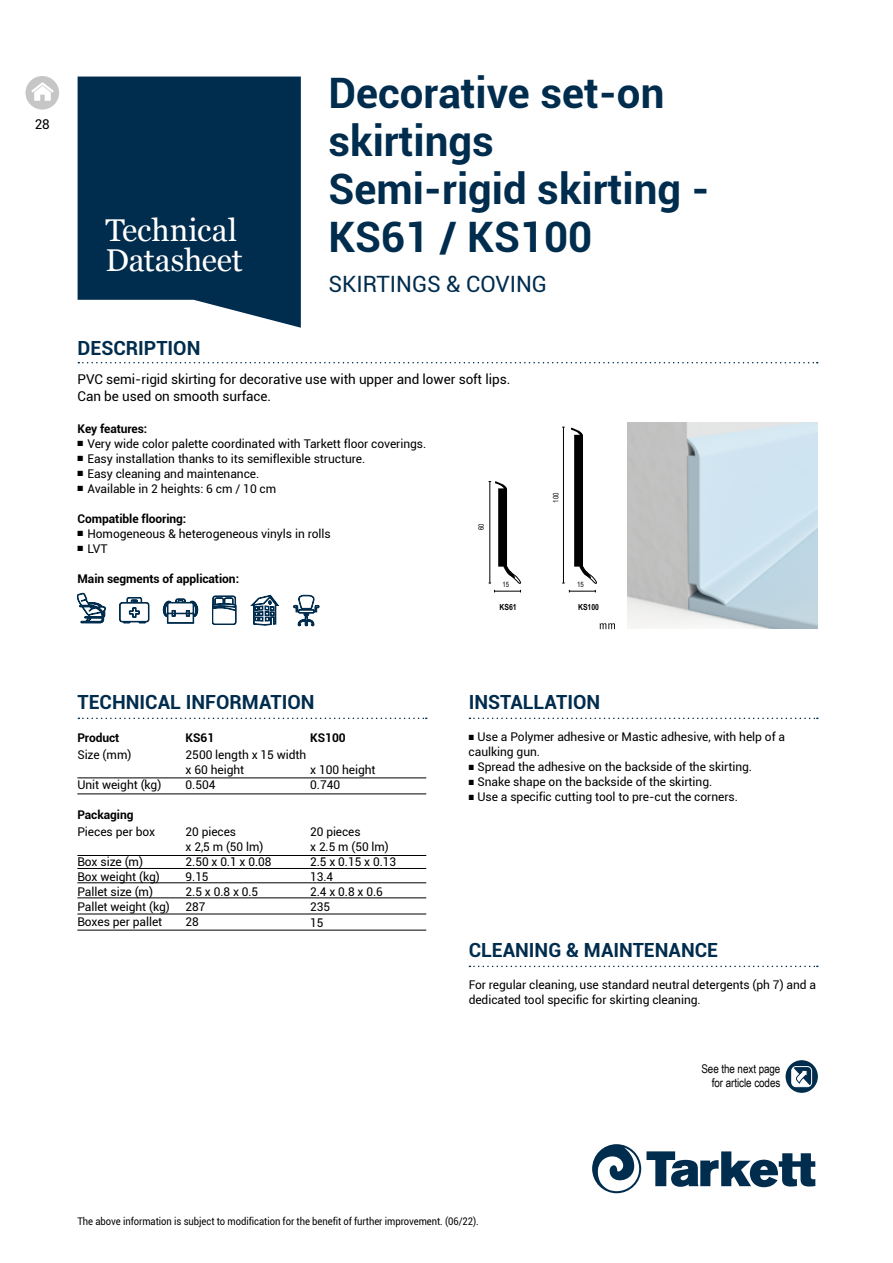
<style>
.page{position:relative;width:893px;height:1263px;background:#fff}
.page>*{position:absolute;margin:0;border:0;box-sizing:border-box;transform-origin:0 0}
.t1{font:700 42px/48px "Roboto";color:#002c4d}
.t2{font:31.5px/30px "Georgia";letter-spacing:-.005em;color:#fff}
.t3{font:22.5px "Roboto";color:#002c4d}
.t4{font:700 19.5px "Roboto";color:#002c4d}
.t5{font:13.5px/16.5px "Roboto";letter-spacing:-.005em;color:#000}
.t6{font:12px/15px "Roboto";letter-spacing:-.005em;color:#000}
.t7{font:700 12px "Roboto";letter-spacing:-.005em;color:#000}
.t8{font:12px/14.4px "Arial Narrow";letter-spacing:-.005em;color:#000;text-align:right}
.t9{font:10.5px "Roboto";letter-spacing:-.005em;color:#000;scale:.9 1}
.t10{font:700 8.4px "Arial Narrow";color:#000}
.t11{font:7.5px "Zapf Dingbats ITC";color:#000}
.t12{font:7.5px "Zapf Dingbats ITC";color:#000;scale:.9 1}
.t13{font:7.35px "Arial Narrow";letter-spacing:-.005em;color:#000}
</style>
<div class="page">
<svg style="left:119px;top:597px;width:30px;height:26px"></svg>
<svg style="left:163px;top:599px;width:35px;height:24px"></svg>
<svg style="left:77px;top:592px;width:28px;height:31px"></svg>
<svg style="left:293px;top:595px;width:26px;height:31px"></svg>
<svg style="left:212px;top:596px;width:24px;height:29px"></svg>
<svg style="left:251px;top:595px;width:28px;height:30px"></svg>
<svg style="left:592px;top:1144px;width:223px;height:49px"></svg>
<hr style="left:77px;top:882px;width:349px;height:1px;background:#000">
<hr style="left:77px;top:855px;width:349px;height:1px;background:#000">
<hr style="left:77px;top:897px;width:349px;height:1px;background:#000">
<hr style="left:77px;top:914px;width:349px;height:1px;background:#000">
<hr style="left:77px;top:930px;width:349px;height:1px;background:#000">
<hr style="left:77px;top:868px;width:349px;height:1px;background:#000">
<hr style="left:77px;top:778px;width:349px;height:1px;background:#000">
<hr style="left:77px;top:794px;width:349px;height:1px;background:#000">
<img style="left:628px;top:423px;width:189px;height:205px">
<svg style="left:78px;top:362px;width:740px;height:1px"></svg>
<svg style="left:78px;top:77px;width:223px;height:251px;background:#153e5c"></svg>
<svg style="left:786px;top:1060px;width:32px;height:33px"></svg>
<div style="left:791px;top:1066px;width:21px;height:21px;border:1px solid #fff;border-radius:4px"></div>
<svg style="left:792px;top:1067px;width:18px;height:19px"></svg>
<svg style="left:489px;top:481px;width:32px;height:111px"></svg>
<svg style="left:562px;top:427px;width:35px;height:165px"></svg>
<svg style="left:600px;top:623px;width:15px;height:6px"></svg>
<svg style="left:78px;top:718px;width:349px;height:1px"></svg>
<svg style="left:469px;top:718px;width:349px;height:1px"></svg>
<svg style="left:469px;top:966px;width:349px;height:1px"></svg>
<svg style="left:26px;top:76px;width:33px;height:34px"></svg>
<p class="t5" style="left:35px;top:115px;width:17px">28</p>
<h2 class="t2" style="left:105px;top:214px;width:139px">Technical<br>Datasheet</h2>
<h3 class="t4" style="left:78px;top:334px;width:124px">DESCRIPTION</h3>
<h1 class="t1" style="left:328px;top:67px;width:383px">Decorative set-on skirtings<br>Semi-rigid skirting -<br>KS61 / KS100</h1>
<h3 class="t3" style="left:328px;top:268px;width:220px">SKIRTINGS &amp; COVING</h3>
<p class="t5" style="left:78px;top:371px;width:434px">PVC semi-rigid skirting for decorative use with upper and lower soft lips.<br>Can be used on smooth surface.</p>
<p class="t7" style="left:78px;top:420px;width:71px">Key features:</p>
<p class="t11" style="left:78px;top:440px;width:7px">■</p>
<p class="t6" style="left:87px;top:436px;width:340px">Very wide color palette coordinated with Tarkett floor coverings.</p>
<p class="t11" style="left:78px;top:455px;width:7px">■</p>
<p class="t6" style="left:87px;top:451px;width:279px">Easy installation thanks to its semiflexible structure.</p>
<p class="t11" style="left:78px;top:470px;width:7px">■</p>
<p class="t6" style="left:87px;top:466px;width:173px">Easy cleaning and maintenance.</p>
<p class="t11" style="left:78px;top:485px;width:7px">■</p>
<p class="t6" style="left:87px;top:481px;width:190px">Available in 2 heights: 6 cm / 10 cm</p>
<p class="t7" style="left:78px;top:510px;width:110px">Compatible flooring:</p>
<p class="t11" style="left:78px;top:530px;width:7px">■</p>
<p class="t6" style="left:87px;top:526px;width:245px">Homogeneous &amp; heterogeneous vinyls in rolls</p>
<p class="t11" style="left:78px;top:545px;width:7px">■</p>
<p class="t6" style="left:87px;top:541px;width:22px">LVT</p>
<p class="t7" style="left:78px;top:570px;width:163px">Main segments of application:</p>
<p class="t13" style="left:476px;top:530px;width:8px;rotate:-90deg">60</p>
<p class="t13" style="left:551px;top:503px;width:11px;rotate:-90deg">100</p>
<p class="t13" style="left:503px;top:579px;width:8px">15</p>
<p class="t13" style="left:577px;top:579px;width:8px">15</p>
<p class="t10" style="left:499px;top:601px;width:19px">KS61</p>
<p class="t10" style="left:578px;top:601px;width:23px">KS100</p>
<h3 class="t4" style="left:78px;top:688px;width:239px">TECHNICAL INFORMATION</h3>
<h3 class="t4" style="left:469px;top:688px;width:133px">INSTALLATION</h3>
<p class="t12" style="left:469px;top:733px;width:7px">■</p>
<p class="t6" style="left:469px;top:729px;width:318px;text-indent:9px">Use a Polymer adhesive or Mastic adhesive, with help of a caulking gun.</p>
<p class="t12" style="left:469px;top:763px;width:7px">■</p>
<p class="t6" style="left:478px;top:759px;width:276px">Spread the adhesive on the backside of the skirting.</p>
<p class="t12" style="left:469px;top:778px;width:7px">■</p>
<p class="t6" style="left:478px;top:774px;width:236px">Snake shape on the backside of the skirting.</p>
<p class="t12" style="left:469px;top:793px;width:7px">■</p>
<p class="t6" style="left:478px;top:789px;width:262px">Use a specific cutting tool to pre-cut the corners.</p>
<p class="t7" style="left:77px;top:729px;width:44px">Product</p>
<p class="t7" style="left:186px;top:729px;width:30px">KS61</p>
<p class="t7" style="left:310px;top:729px;width:37px">KS100</p>
<p class="t6" style="left:77px;top:747px;width:56px">Size (mm)</p>
<p class="t6" style="left:77px;top:777px;width:85px">Unit weight (kg)</p>
<p class="t6" style="left:77px;top:824px;width:79px">Pieces per box</p>
<p class="t6" style="left:77px;top:854px;width:94px">Box size (m)<br>Box weight (kg)<br>Pallet size (m)<br>Pallet weight (kg)<br>Boxes per pallet</p>
<p class="t6" style="left:186px;top:747px;width:122px">2500 length x 15 width x 60 height<br>0.504</p>
<p class="t6" style="left:310px;top:762px;width:67px">x 100 height<br>0.740</p>
<p class="t7" style="left:77px;top:806px;width:58px">Packaging</p>
<p class="t6" style="left:186px;top:824px;width:87px">20 pieces<br>x 2,5 m (50 lm)<br>2.50 x 0.1 x 0.08<br>9.15<br>2.5 x 0.8 x 0.5<br>287<br>28</p>
<p class="t6" style="left:310px;top:824px;width:87px">20 pieces<br>x 2.5 m (50 lm)<br>2.5 x 0.15 x 0.13<br>13.4<br>2.4 x 0.8 x 0.6<br>235</p>
<p class="t6" style="left:310px;top:915px;width:15px">15</p>
<h3 class="t4" style="left:469px;top:936px;width:251px">CLEANING &amp; MAINTENANCE</h3>
<p class="t6" style="left:469px;top:977px;width:349px">For regular cleaning, use standard neutral detergents (ph 7) and a dedicated tool specific for skirting cleaning.</p>
<p class="t8" style="left:701px;top:1061px;width:80px">See the next page for article codes</p>
<p class="t9" style="left:77px;top:1214px;width:447px">The above information is subject to modification for the benefit of further improvement. (06/22).</p>
</div>
